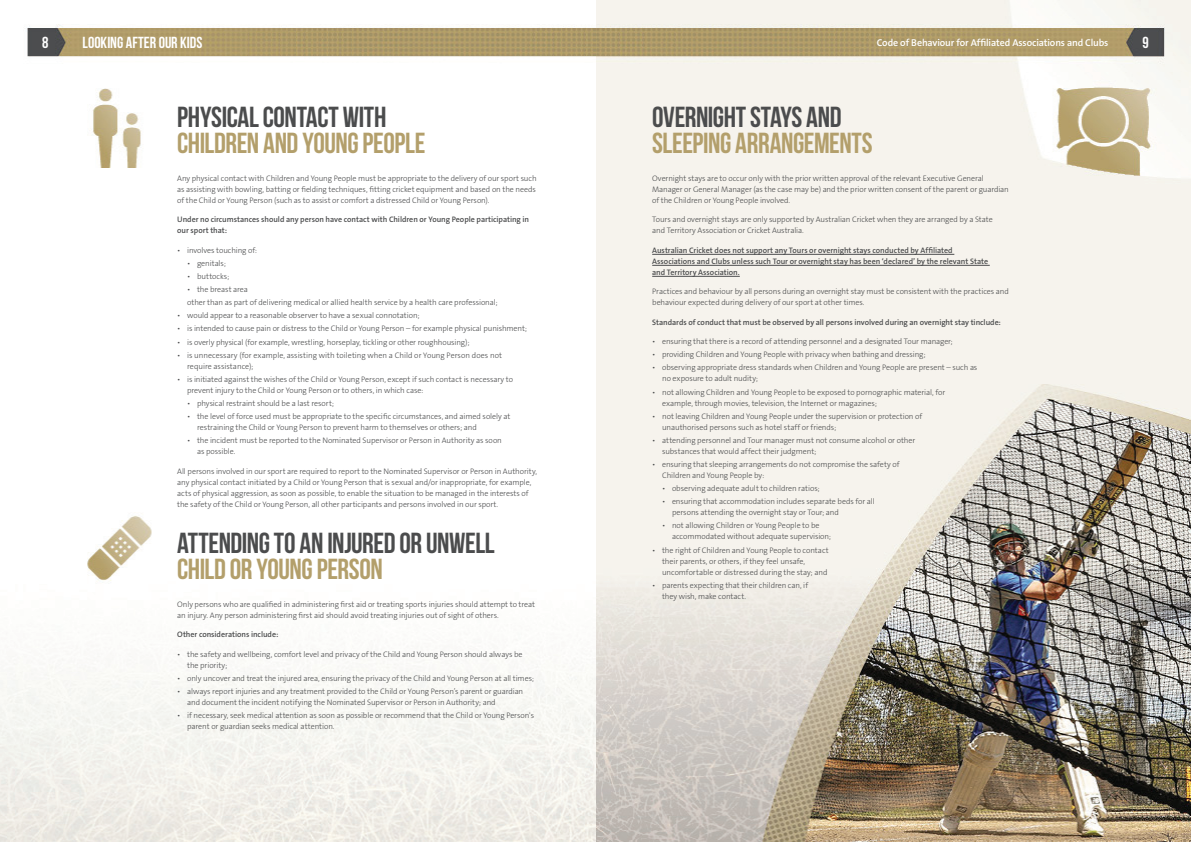
<style>
.page{position:relative;width:1191px;height:842px;background:#fff}
.page>*{position:absolute;margin:0;border:0;box-sizing:border-box;transform-origin:0 0}
.t1{font:700 29px "Bebas Neue";letter-spacing:-.015em;color:#4b4c4d}
.t2{font:700 29px "Bebas Neue";letter-spacing:-.015em;color:#b39f6b}
.t3{font:700 16px "Bebas Neue";color:#fff}
.t4{font:600 10px "The Sans B6";letter-spacing:-.01em;color:#fff}
.t5{font:300 8px/11px "The Sans B3";letter-spacing:-.01em;color:#4b4c4d}
.t6{font:600 8px/11px "The Sans B6";letter-spacing:-.005em;color:#4b4c4d}
</style>
<div class="page">
<img style="left:0;top:0;width:1191px;height:842px">
<hr style="left:652px;top:254px;width:302px;height:1px;background:#4b4c4d">
<hr style="left:652px;top:265px;width:337px;height:1px;background:#4b4c4d">
<hr style="left:652px;top:276px;width:88px;height:1px;background:#4b4c4d">
<h2 class="t3" style="left:42px;top:34px;width:8px">8</h2>
<h2 class="t3" style="left:82px;top:34px;width:121px">LOOKING AFTER OUR KIDS</h2>
<p class="t4" style="left:876px;top:37px;width:233px">Code of Behaviour for Affiliated Associations and Clubs</p>
<h2 class="t3" style="left:1142px;top:34px;width:8px">9</h2>
<h1 class="t1" style="left:177px;top:101px;width:211px">PHYSICAL CONTACT WITH</h1>
<h1 class="t2" style="left:177px;top:127px;width:250px">CHILDREN AND YOUNG PEOPLE</h1>
<p class="t5" style="left:177px;top:173px;width:361px;text-align:justify">Any physical contact with Children and Young People must be appropriate to the delivery of our sport such as assisting with bowling, batting or fielding techniques, fitting cricket equipment and based on the needs of the Child or Young Person (such as to assist or comfort a distressed Child or Young Person).</p>
<p class="t6" style="left:177px;top:214px;width:353px">Under no circumstances should any person have contact with Children or Young People participating in our sport that:</p>
<p class="t5" style="left:177px;top:245px;width:81px">• involves touching of:</p>
<p class="t5" style="left:187px;top:258px;width:40px">• genitals;</p>
<p class="t5" style="left:187px;top:271px;width:44px">• buttocks;</p>
<p class="t5" style="left:187px;top:283px;width:312px;line-height:13.1px">• the breast area<br>other than as part of delivering medical or allied health service by a health care professional;</p>
<p class="t5" style="left:177px;top:310px;width:244px">• would appear to a reasonable observer to have a sexual connotation;</p>
<p class="t5" style="left:177px;top:324px;width:351px">• is intended to cause pain or distress to the Child or Young Person – for example physical punishment;</p>
<p class="t5" style="left:177px;top:337px;width:294px">• is overly physical (for example, wrestling, horseplay, tickling or other roughhousing);</p>
<p class="t5" style="left:187px;top:350px;width:316px;text-indent:-10px">• is unnecessary (for example, assisting with toileting when a Child or Young Person does not require assistance);</p>
<p class="t5" style="left:187px;top:374px;width:327px;text-indent:-10px">• is initiated against the wishes of the Child or Young Person, except if such contact is necessary to prevent injury to the Child or Young Person or to others, in which case:</p>
<p class="t5" style="left:187px;top:398px;width:148px">• physical restraint should be a last resort;</p>
<p class="t5" style="left:197px;top:411px;width:315px;text-indent:-10px">• the level of force used must be appropriate to the specific circumstances, and aimed solely at restraining the Child or Young Person to prevent harm to themselves or others; and</p>
<p class="t5" style="left:197px;top:435px;width:306px;text-indent:-10px">• the incident must be reported to the Nominated Supervisor or Person in Authority as soon as possible.</p>
<p class="t5" style="left:177px;top:466px;width:361px">All persons involved in our sport are required to report to the Nominated Supervisor or Person in Authority, any physical contact initiated by a Child or Young Person that is sexual and/or inappropriate, for example, acts of physical aggression, as soon as possible, to enable the situation to be managed in the interests of the safety of the Child or Young Person, all other participants and persons involved in our sport.</p>
<h1 class="t1" style="left:177px;top:527px;width:319px">ATTENDING TO AN INJURED OR UNWELL</h1>
<h1 class="t2" style="left:177px;top:553px;width:207px">CHILD OR YOUNG PERSON</h1>
<p class="t5" style="left:177px;top:599px;width:359px">Only persons who are qualified in administering first aid or treating sports injuries should attempt to treat an injury. Any person administering first aid should avoid treating injuries out of sight of others.</p>
<p class="t6" style="left:177px;top:629px;width:103px">Other considerations include:</p>
<p class="t5" style="left:187px;top:649px;width:337px;text-indent:-10px">• the safety and wellbeing, comfort level and privacy of the Child and Young Person should always be the priority;</p>
<p class="t5" style="left:177px;top:673px;width:358px">• only uncover and treat the injured area, ensuring the privacy of the Child and Young Person at all times;</p>
<p class="t5" style="left:187px;top:686px;width:337px;text-indent:-10px">• always report injuries and any treatment provided to the Child or Young Person’s parent or guardian and document the incident notifying the Nominated Supervisor or Person in Authority; and</p>
<p class="t5" style="left:187px;top:710px;width:348px;text-indent:-10px">• if necessary, seek medical attention as soon as possible or recommend that the Child or Young Person's parent or guardian seeks medical attention.</p>
<h1 class="t1" style="left:652px;top:101px;width:191px">OVERNIGHT STAYS AND</h1>
<h1 class="t2" style="left:652px;top:127px;width:222px">SLEEPING ARRANGEMENTS</h1>
<p class="t5" style="left:652px;top:173px;width:358px">Overnight stays are to occur only with the prior written approval of the relevant Executive General<br>Manager or General Manager (as the case may be) and the prior written consent of the parent or guardian of the Children or Young People involved.</p>
<p class="t5" style="left:652px;top:214px;width:342px">Tours and overnight stays are only supported by Australian Cricket when they are arranged by a State and Territory Association or Cricket Australia.</p>
<p class="t6" style="left:652px;top:245px;width:337px">Australian Cricket does not support any Tours or overnight stays conducted by Affiliated<br>Associations and Clubs unless such Tour or overnight stay has been ‘declared’ by the relevant State and Territory Association.</p>
<p class="t5" style="left:652px;top:286px;width:358px">Practices and behaviour by all persons during an overnight stay must be consistent with the practices and behaviour expected during delivery of our sport at other times.</p>
<p class="t6" style="left:652px;top:317px;width:350px">Standards of conduct that must be observed by all persons involved during an overnight stay tinclude:</p>
<p class="t5" style="left:652px;top:336px;width:302px">• ensuring that there is a record of attending personnel and a designated Tour manager;</p>
<p class="t5" style="left:652px;top:349px;width:275px">• providing Children and Young People with privacy when bathing and dressing;</p>
<p class="t5" style="left:662px;top:363px;width:317px;text-indent:-10px">• observing appropriate dress standards when Children and Young People are present – such as no exposure to adult nudity;</p>
<p class="t5" style="left:662px;top:387px;width:284px;text-indent:-10px">• not allowing Children and Young People to be exposed to pornographic material, for example, through movies, television, the Internet or magazines;</p>
<p class="t5" style="left:662px;top:411px;width:262px;text-indent:-10px">• not leaving Children and Young People under the supervision or protection of unauthorised persons such as hotel staff or friends;</p>
<p class="t5" style="left:662px;top:435px;width:254px;text-indent:-10px">• attending personnel and Tour manager must not consume alcohol or other substances that would affect their judgment;</p>
<p class="t5" style="left:662px;top:459px;width:239px;text-indent:-10px">• ensuring that sleeping arrangements do not compromise the safety of<br>Children and Young People by:</p>
<p class="t5" style="left:662px;top:483px;width:159px">• observing adequate adult to children ratios;</p>
<p class="t5" style="left:672px;top:496px;width:204px;text-indent:-10px">• ensuring that accommodation includes separate beds for all persons attending the overnight stay or Tour; and</p>
<p class="t5" style="left:672px;top:520px;width:161px;text-indent:-10px">• not allowing Children or Young People to be accommodated without adequate supervision;</p>
<p class="t5" style="left:662px;top:545px;width:168px;text-indent:-10px">• the right of Children and Young People to contact their parents, or others, if they feel unsafe, uncomfortable or distressed during the stay; and</p>
<p class="t5" style="left:662px;top:580px;width:147px;text-indent:-10px">• parents expecting that their children can, if they wish, make contact.</p>
</div>
